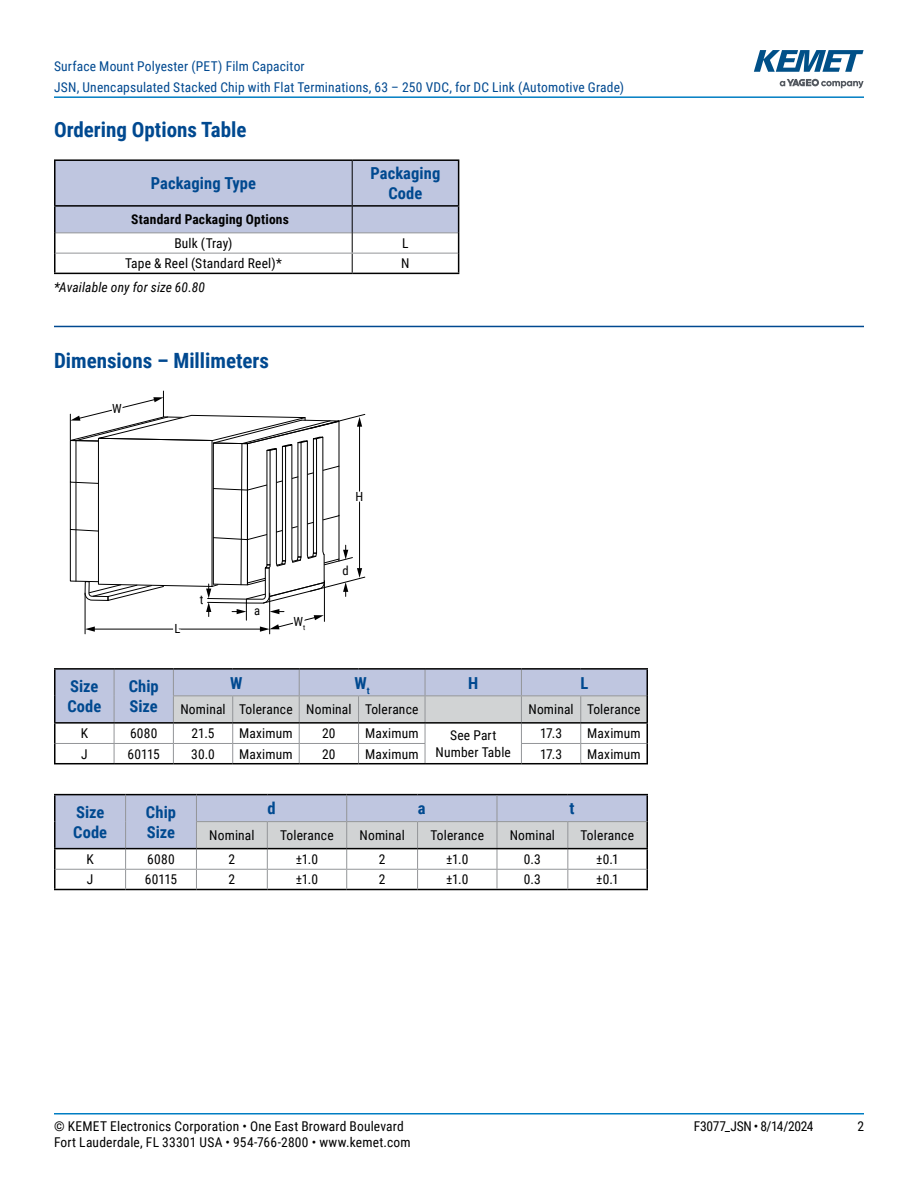
<style>
.page{position:relative;width:918px;height:1188px;background:#fff}
.page>*{position:absolute;margin:0;border:0;box-sizing:border-box;transform-origin:0 0}
.t1{font:700 21px "Roboto Condensed";color:#004990}
.t2{font:700 16.5px/19.8px "Roboto Condensed";letter-spacing:.005em;color:#004990}
.t3{font:13.5px/16.2px "Roboto Condensed";letter-spacing:.01em;color:#000;text-align:center}
.t4{font:13.5px/21px "Roboto Condensed";letter-spacing:.015em;color:#004990}
.t5{font:italic 13.5px "Roboto Condensed";letter-spacing:.01em;color:#000}
.t6{font:700 13.5px "Roboto Condensed";letter-spacing:.015em;color:#000}
.t7{font:13.5px "Roboto Condensed";letter-spacing:-.025em;color:#000}
.t8{font:12.6px "Roboto Condensed";color:#000}
</style>
<div class="page">
<hr style="left:54px;top:1113px;width:810px;height:2px;background:#007dc3">
<hr style="left:54px;top:96px;width:810px;height:2px;background:#007dc3">
<svg style="left:780px;top:79px;width:84px;height:9px"></svg>
<svg style="left:754px;top:50px;width:110px;height:22px"></svg>
<hr style="left:54px;top:326px;width:810px;height:1px;background:#004990">
<hr style="left:54px;top:205px;width:298px;height:2px;background:#000">
<hr style="left:54px;top:159px;width:298px;height:2px;background:#000">
<hr style="left:54px;top:161px;width:2px;height:44px;background:#000">
<hr style="left:352px;top:159px;width:107px;height:2px;background:#000">
<hr style="left:54px;top:207px;width:2px;height:26px;background:#000">
<hr style="left:54px;top:233px;width:2px;height:20px;background:#000">
<hr style="left:54px;top:253px;width:2px;height:20px;background:#000">
<svg style="left:55px;top:160px;width:404px;height:113px"></svg>
<hr style="left:54px;top:273px;width:298px;height:1px;background:#000">
<hr style="left:352px;top:273px;width:107px;height:1px;background:#000">
<hr style="left:56px;top:253px;width:296px;height:1px;background:#939598">
<hr style="left:352px;top:253px;width:106px;height:1px;background:#939598">
<svg style="left:69px;top:390px;width:297px;height:245px"></svg>
<hr style="left:54px;top:668px;width:60px;height:2px;background:#000">
<hr style="left:114px;top:668px;width:59px;height:2px;background:#000">
<hr style="left:173px;top:668px;width:60px;height:2px;background:#000">
<hr style="left:233px;top:668px;width:66px;height:2px;background:#000">
<hr style="left:299px;top:668px;width:60px;height:2px;background:#000">
<hr style="left:359px;top:668px;width:66px;height:2px;background:#000">
<hr style="left:425px;top:668px;width:96px;height:2px;background:#000">
<hr style="left:521px;top:668px;width:60px;height:2px;background:#000">
<hr style="left:581px;top:668px;width:67px;height:2px;background:#000">
<svg style="left:54px;top:669px;width:594px;height:94px"></svg>
<hr style="left:54px;top:743px;width:2px;height:20px;background:#000">
<hr style="left:646px;top:743px;width:2px;height:20px;background:#000">
<hr style="left:54px;top:763px;width:60px;height:1px;background:#000">
<hr style="left:114px;top:763px;width:59px;height:1px;background:#000">
<hr style="left:173px;top:763px;width:60px;height:1px;background:#000">
<hr style="left:233px;top:763px;width:66px;height:1px;background:#000">
<hr style="left:299px;top:763px;width:60px;height:1px;background:#000">
<hr style="left:359px;top:763px;width:66px;height:1px;background:#000">
<hr style="left:425px;top:763px;width:96px;height:1px;background:#000">
<hr style="left:521px;top:763px;width:60px;height:1px;background:#000">
<hr style="left:581px;top:763px;width:67px;height:1px;background:#000">
<hr style="left:54px;top:794px;width:72px;height:1px;background:#000">
<hr style="left:54px;top:795px;width:2px;height:27px;background:#000">
<hr style="left:126px;top:794px;width:70px;height:1px;background:#000">
<hr style="left:196px;top:794px;width:71px;height:1px;background:#000">
<hr style="left:267px;top:794px;width:80px;height:1px;background:#000">
<hr style="left:347px;top:794px;width:71px;height:1px;background:#000">
<hr style="left:418px;top:794px;width:79px;height:1px;background:#000">
<hr style="left:497px;top:794px;width:71px;height:1px;background:#000">
<hr style="left:568px;top:794px;width:80px;height:1px;background:#000">
<hr style="left:646px;top:795px;width:2px;height:27px;background:#000">
<hr style="left:54px;top:822px;width:2px;height:26px;background:#000">
<hr style="left:646px;top:822px;width:2px;height:26px;background:#000">
<hr style="left:54px;top:849px;width:2px;height:20px;background:#000">
<hr style="left:646px;top:849px;width:2px;height:20px;background:#000">
<hr style="left:54px;top:869px;width:2px;height:20px;background:#000">
<hr style="left:646px;top:869px;width:2px;height:20px;background:#000">
<hr style="left:54px;top:889px;width:72px;height:1px;background:#000">
<hr style="left:126px;top:889px;width:70px;height:1px;background:#000">
<hr style="left:196px;top:889px;width:71px;height:1px;background:#000">
<hr style="left:267px;top:889px;width:80px;height:1px;background:#000">
<hr style="left:347px;top:889px;width:71px;height:1px;background:#000">
<hr style="left:418px;top:889px;width:79px;height:1px;background:#000">
<hr style="left:497px;top:889px;width:71px;height:1px;background:#000">
<hr style="left:568px;top:889px;width:80px;height:1px;background:#000">
<svg style="left:55px;top:795px;width:592px;height:94px"></svg>
<hr style="left:54px;top:848px;width:72px;height:1px;background:#000">
<hr style="left:126px;top:848px;width:70px;height:1px;background:#000">
<hr style="left:196px;top:848px;width:71px;height:1px;background:#000">
<hr style="left:267px;top:848px;width:80px;height:1px;background:#000">
<hr style="left:347px;top:848px;width:71px;height:1px;background:#000">
<hr style="left:418px;top:848px;width:79px;height:1px;background:#000">
<hr style="left:497px;top:848px;width:71px;height:1px;background:#000">
<hr style="left:568px;top:848px;width:80px;height:1px;background:#000">
<p class="t4" style="left:54px;top:55px;width:572px">Surface Mount Polyester (PET) Film Capacitor<br>JSN, Unencapsulated Stacked Chip with Flat Terminations, 63 – 250 VDC, for DC Link (Automotive Grade)</p>
<h1 class="t1" style="left:54px;top:115px;width:194px">Ordering Options Table</h1>
<p class="t2" style="left:151px;top:173px;width:107px">Packaging Type</p>
<p class="t2" style="left:371px;top:163px;width:71px;text-align:center">Packaging<br>Code</p>
<p class="t6" style="left:131px;top:210px;width:159px">Standard Packaging Options</p>
<p class="t3" style="left:174px;top:235px;width:60px">Bulk (Tray)</p>
<p class="t3" style="left:402px;top:235px;width:8px">L</p>
<p class="t3" style="left:125px;top:255px;width:158px">Tape &amp; Reel (Standard Reel)*</p>
<p class="t3" style="left:401px;top:255px;width:10px">N</p>
<p class="t5" style="left:54px;top:278px;width:153px">*Available ony for size 60.80</p>
<h1 class="t1" style="left:54px;top:346px;width:217px">Dimensions – Millimeters</h1>
<p class="t8" style="left:112px;top:400px;width:11px">W</p>
<p class="t8" style="left:200px;top:591px;width:5px">t</p>
<p class="t8" style="left:254px;top:602px;width:8px">a</p>
<p class="t8" style="left:174px;top:619px;width:7px">L</p>
<p class="t8" style="left:294px;top:613px;width:13px">W<sub>t</sub></p>
<p class="t8" style="left:356px;top:488px;width:9px">H</p>
<p class="t8" style="left:343px;top:561px;width:8px">d</p>
<p class="t2" style="left:67px;top:676px;width:36px">Size<br>Code</p>
<p class="t2" style="left:129px;top:676px;width:32px">Chip<br>Size</p>
<p class="t2" style="left:230px;top:672px;width:14px">W</p>
<p class="t2" style="left:354px;top:672px;width:17px">W<sub>t</sub></p>
<p class="t2" style="left:468px;top:672px;width:12px">H</p>
<p class="t2" style="left:580px;top:672px;width:9px">L</p>
<p class="t3" style="left:180px;top:701px;width:240px">Nominal Tolerance Nominal Tolerance</p>
<p class="t3" style="left:528px;top:701px;width:114px">Nominal Tolerance</p>
<p class="t3" style="left:81px;top:725px;width:9px">K</p>
<p class="t3" style="left:130px;top:725px;width:29px">6080</p>
<p class="t3" style="left:192px;top:725px;width:25px">21.5</p>
<p class="t3" style="left:239px;top:725px;width:55px">Maximum</p>
<p class="t3" style="left:322px;top:725px;width:15px">20</p>
<p class="t3" style="left:365px;top:725px;width:55px">Maximum</p>
<p class="t3" style="left:435px;top:727px;width:77px">See Part<br>Number Table</p>
<p class="t3" style="left:540px;top:725px;width:24px">17.3</p>
<p class="t3" style="left:587px;top:725px;width:55px">Maximum</p>
<p class="t3" style="left:81px;top:745px;width:8px">J</p>
<p class="t3" style="left:128px;top:745px;width:34px">60115</p>
<p class="t3" style="left:191px;top:745px;width:25px">30.0</p>
<p class="t3" style="left:239px;top:745px;width:55px">Maximum</p>
<p class="t3" style="left:322px;top:745px;width:15px">20</p>
<p class="t3" style="left:365px;top:745px;width:55px">Maximum</p>
<p class="t3" style="left:540px;top:745px;width:24px">17.3</p>
<p class="t3" style="left:587px;top:745px;width:55px">Maximum</p>
<p class="t2" style="left:73px;top:802px;width:36px">Size<br>Code</p>
<p class="t2" style="left:146px;top:802px;width:32px">Chip<br>Size</p>
<p class="t2" style="left:268px;top:798px;width:10px">d</p>
<p class="t2" style="left:418px;top:798px;width:9px">a</p>
<p class="t2" style="left:570px;top:798px;width:7px">t</p>
<p class="t3" style="left:209px;top:827px;width:47px">Nominal</p>
<p class="t3" style="left:280px;top:827px;width:55px">Tolerance</p>
<p class="t3" style="left:360px;top:827px;width:47px">Nominal</p>
<p class="t3" style="left:431px;top:827px;width:55px">Tolerance</p>
<p class="t3" style="left:510px;top:827px;width:47px">Nominal</p>
<p class="t3" style="left:581px;top:827px;width:55px">Tolerance</p>
<p class="t3" style="left:86px;top:851px;width:9px">K</p>
<p class="t3" style="left:147px;top:851px;width:29px">6080</p>
<p class="t3" style="left:229px;top:851px;width:8px">2</p>
<p class="t3" style="left:296px;top:851px;width:24px">±1.0</p>
<p class="t3" style="left:379px;top:851px;width:8px">2</p>
<p class="t3" style="left:446px;top:851px;width:24px">±1.0</p>
<p class="t3" style="left:524px;top:851px;width:18px">0.3</p>
<p class="t3" style="left:596px;top:851px;width:24px">±0.1</p>
<p class="t3" style="left:87px;top:871px;width:8px">J</p>
<p class="t3" style="left:145px;top:871px;width:34px">60115</p>
<p class="t3" style="left:229px;top:871px;width:8px">2</p>
<p class="t3" style="left:296px;top:871px;width:24px">±1.0</p>
<p class="t3" style="left:379px;top:871px;width:8px">2</p>
<p class="t3" style="left:446px;top:871px;width:24px">±1.0</p>
<p class="t3" style="left:524px;top:871px;width:18px">0.3</p>
<p class="t3" style="left:596px;top:871px;width:24px">±0.1</p>
<p class="t3" style="left:54px;top:1117px;width:351px">© KEMET Electronics Corporation • One East Broward Boulevard</p>
<p class="t7" style="left:694px;top:1116px;width:121px">F3077_JSN • 8/14/2024</p>
<p class="t3" style="left:857px;top:1117px;width:8px">2</p>
<p class="t3" style="left:54px;top:1133px;width:358px">Fort Lauderdale, FL 33301 USA • 954-766-2800 • www.kemet.com</p>
</div>
